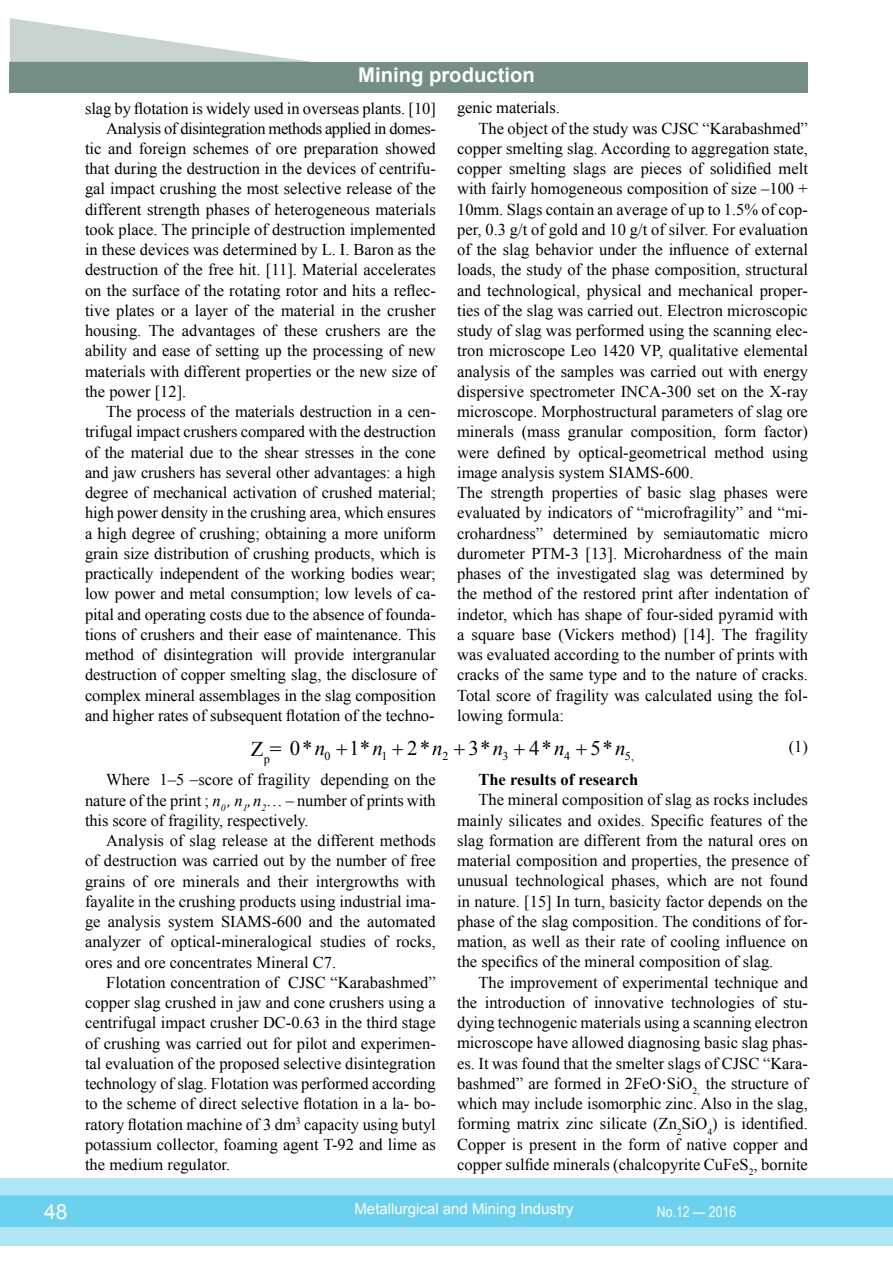
<style>
.page{position:relative;width:893px;height:1263px;background:#fff}
.page>*{position:absolute;margin:0;border:0;box-sizing:border-box;transform-origin:0 0}
.t1{font:21px "Times New Roman";color:#000}
.t2{font:21px "Arial";color:#fff}
.t3{font:20.85px "Times New Roman";color:#000}
.t4{font:700 20.25px "Arial";color:#fff}
.t5{font:16.5px/20.2px "Times New Roman";color:#000;text-align:justify}
.t6{font:16.5px "Times New Roman";letter-spacing:-.025em;color:#000}
.t7{font:700 16.5px "Times New Roman";color:#000}
.t8{font:15px "Arial";color:#fff}
.t9{font:15px "Arial Narrow";color:#fff}
.t10{font:12px "Times New Roman";color:#000}
.s1{font-style:italic}
.s2{font-size:20.85px}
.s3{font-style:italic;font-size:20.85px}
.s4{font-weight:700}
</style>
<div class="page">
<div style="left:0;top:1178px;width:893px;height:68px;background:#b0e6f6"></div>
<div style="left:0;top:1195px;width:893px;height:32px;background:#6cd1ef;border:2px solid #6cd1ef"></div>
<div style="left:10px;top:62px;width:798px;height:30px;background:#758f87"></div>
<svg style="left:10px;top:18px;width:300px;height:44px"></svg>
<p class="t4" style="left:358px;top:61px;width:178px">Mining production</p>
<p class="t5" style="left:85px;top:98px;width:352px">slag by flotation is widely used in overseas plants. [10]</p>
<p class="t6" style="left:106px;top:117px;width:331px">Analysis of disintegration methods applied in domes-</p>
<p class="t5" style="left:85px;top:138px;width:352px">tic and foreign schemes of ore preparation showed</p>
<p class="t5" style="left:85px;top:158px;width:352px">that during the destruction in the devices of centrifu-</p>
<p class="t5" style="left:85px;top:179px;width:352px">gal impact crushing the most selective release of the</p>
<p class="t5" style="left:85px;top:199px;width:352px">different strength phases of heterogeneous materials</p>
<p class="t5" style="left:85px;top:219px;width:352px">took place. The principle of destruction implemented</p>
<p class="t5" style="left:85px;top:239px;width:352px">in these devices was determined by L. I. Baron as the</p>
<p class="t5" style="left:85px;top:260px;width:352px">destruction of the free hit. [11]. Material accelerates</p>
<p class="t5" style="left:85px;top:280px;width:352px">on the surface of the rotating rotor and hits a reflec-</p>
<p class="t5" style="left:85px;top:300px;width:352px">tive plates or a layer of the material in the crusher</p>
<p class="t5" style="left:85px;top:320px;width:352px">housing. The advantages of these crushers are the</p>
<p class="t5" style="left:85px;top:341px;width:352px">ability and ease of setting up the processing of new</p>
<p class="t5" style="left:85px;top:361px;width:352px">materials with different properties or the new size of</p>
<p class="t5" style="left:85px;top:381px;width:103px">the power [12].</p>
<p class="t5" style="left:106px;top:401px;width:331px">The process of the materials destruction in a cen-</p>
<p class="t5" style="left:85px;top:422px;width:352px">trifugal impact crushers compared with the destruction</p>
<p class="t5" style="left:85px;top:442px;width:352px">of the material due to the shear stresses in the cone</p>
<p class="t5" style="left:85px;top:462px;width:352px">and jaw crushers has several other advantages: a high</p>
<p class="t5" style="left:85px;top:482px;width:352px">degree of mechanical activation of crushed material;</p>
<p class="t5" style="left:85px;top:502px;width:352px">high power density in the crushing area, which ensures</p>
<p class="t5" style="left:85px;top:523px;width:352px">a high degree of crushing; obtaining a more uniform</p>
<p class="t5" style="left:85px;top:543px;width:352px">grain size distribution of crushing products, which is</p>
<p class="t5" style="left:85px;top:563px;width:352px">practically independent of the working bodies wear;</p>
<p class="t5" style="left:85px;top:583px;width:352px">low power and metal consumption; low levels of ca-</p>
<p class="t5" style="left:85px;top:604px;width:352px">pital and operating costs due to the absence of founda-</p>
<p class="t5" style="left:85px;top:624px;width:352px">tions of crushers and their ease of maintenance. This</p>
<p class="t5" style="left:85px;top:644px;width:352px">method of disintegration will provide intergranular</p>
<p class="t5" style="left:85px;top:664px;width:352px">destruction of copper smelting slag, the disclosure of</p>
<p class="t5" style="left:85px;top:685px;width:352px">complex mineral assemblages in the slag composition</p>
<p class="t5" style="left:85px;top:705px;width:351px">and higher rates of subsequent flotation of the techno-</p>
<p class="t5" style="left:457px;top:97px;width:104px">genic materials.</p>
<p class="t5" style="left:478px;top:118px;width:331px">The object of the study was CJSC “Karabashmed”</p>
<p class="t5" style="left:457px;top:138px;width:352px">copper smelting slag. According to aggregation state,</p>
<p class="t5" style="left:457px;top:158px;width:352px">copper smelting slags are pieces of solidified melt</p>
<p class="t5" style="left:457px;top:178px;width:352px">with fairly homogeneous composition of size –100 +</p>
<p class="t5" style="left:457px;top:199px;width:352px">10mm. Slags contain an average of up to 1.5% of cop-</p>
<p class="t5" style="left:457px;top:219px;width:352px">per, 0.3 g/t of gold and 10 g/t of silver. For evaluation</p>
<p class="t5" style="left:457px;top:239px;width:352px">of the slag behavior under the influence of external</p>
<p class="t5" style="left:457px;top:259px;width:352px">loads, the study of the phase composition, structural</p>
<p class="t5" style="left:457px;top:280px;width:352px">and technological, physical and mechanical proper-</p>
<p class="t5" style="left:457px;top:300px;width:352px">ties of the slag was carried out. Electron microscopic</p>
<p class="t5" style="left:457px;top:320px;width:352px">study of slag was performed using the scanning elec-</p>
<p class="t5" style="left:457px;top:340px;width:352px">tron microscope Leo 1420 VP, qualitative elemental</p>
<p class="t5" style="left:457px;top:361px;width:352px">analysis of the samples was carried out with energy</p>
<p class="t5" style="left:457px;top:381px;width:352px">dispersive spectrometer INCA-300 set on the X-ray</p>
<p class="t5" style="left:457px;top:401px;width:352px">microscope. Morphostructural parameters of slag ore</p>
<p class="t5" style="left:457px;top:421px;width:352px">minerals (mass granular composition, form factor)</p>
<p class="t5" style="left:457px;top:442px;width:352px">were defined by optical-geometrical method using</p>
<p class="t5" style="left:457px;top:462px;width:238px">image analysis system SIAMS-600.</p>
<p class="t5" style="left:457px;top:482px;width:352px">The strength properties of basic slag phases were</p>
<p class="t5" style="left:457px;top:502px;width:352px">evaluated by indicators of “microfragility” and “mi-</p>
<p class="t5" style="left:457px;top:523px;width:352px">crohardness” determined by semiautomatic micro</p>
<p class="t5" style="left:457px;top:543px;width:352px">durometer PTM-3 [13]. Microhardness of the main</p>
<p class="t5" style="left:457px;top:563px;width:352px">phases of the investigated slag was determined by</p>
<p class="t5" style="left:457px;top:583px;width:352px">the method of the restored print after indentation of</p>
<p class="t5" style="left:457px;top:604px;width:352px">indetor, which has shape of four-sided pyramid with</p>
<p class="t5" style="left:457px;top:624px;width:352px">a square base (Vickers method) [14]. The fragility</p>
<p class="t5" style="left:457px;top:644px;width:352px">was evaluated according to the number of prints with</p>
<p class="t5" style="left:457px;top:664px;width:352px">cracks of the same type and to the nature of cracks.</p>
<p class="t5" style="left:457px;top:685px;width:352px">Total score of fragility was calculated using the fol-</p>
<p class="t5" style="left:457px;top:705px;width:108px">lowing formula:</p>
<p class="t3" style="left:349px;top:734px;width:35px">1*<span class="s1">n</span></p>
<p class="t3" style="left:407px;top:734px;width:37px">2*<span class="s1">n</span></p>
<p class="t3" style="left:469px;top:734px;width:36px">3*<span class="s1">n</span></p>
<p class="t3" style="left:529px;top:734px;width:37px">4*<span class="s1">n</span></p>
<p class="t3" style="left:590px;top:734px;width:37px">5*<span class="s1">n</span></p>
<p class="t5" style="left:789px;top:736px;width:21px">(1)</p>
<p class="t5" style="left:85px;top:769px;width:352px;text-indent:21px">Where 1–5 score of fragility depending on the nature of the print ; <span class="s1">n</span><sub>0</sub> <span class="s1">, n</span><sub>1</sub><span class="s1">,n</span><sub>2</sub>… – number of prints with this score of fragility, respectively.</p>
<p class="t5" style="left:85px;top:830px;width:352px;text-indent:21px">Analysis of slag release at the different methods of destruction was carried out by the number of free grains of ore minerals and their intergrowths with fayalite in the crushing products using industrial ima&shy;ge analysis system SIAMS-600 and the automated analyzer of optical-mineralogical studies of rocks, ores and ore concentrates Mineral C7.</p>
<p class="t5" style="left:85px;top:972px;width:352px;text-indent:21px">Flotation concentration of CJSC “Karabashmed” copper slag crushed in jaw and cone crushers using a centrifugal impact crusher DC-0.63 in the third stage of crushing was carried out for pilot and experimen&shy;tal evaluation of the proposed selective disintegration technology of slag. Flotation was performed according to the scheme of direct selective flotation in a la- bo&shy;ratory flotation machine of 3 dm<sup>3</sup> capacity using butyl potassium collector, foaming agent T-92 and lime as the medium regulator.</p>
<p class="t1" style="left:251px;top:734px;width:76px">Z<sub>p</sub>= <span class="s2">0*</span><span class="s3">n</span></p>
<p class="t10" style="left:325px;top:748px;width:8px">0</p>
<p class="t10" style="left:381px;top:748px;width:8px">1</p>
<p class="t10" style="left:442px;top:748px;width:8px">2</p>
<p class="t10" style="left:503px;top:748px;width:8px">3</p>
<p class="t10" style="left:564px;top:748px;width:8px">4</p>
<p class="t10" style="left:625px;top:748px;width:11px">5,</p>
<p class="t7" style="left:478px;top:768px;width:161px">The results of research</p>
<p class="t5" style="left:457px;top:789px;width:352px;text-indent:21px">The mineral composition of slag as rocks includes mainly silicates and oxides. Specific features of the slag formation are different from the natural ores on material composition and properties, the presence of unusual technological phases, which are not found in nature. [15] In turn, basicity factor depends on the phase of the slag composition. The conditions of for&shy;mation, as well as their rate of cooling influence on the specifics of the mineral composition of slag.</p>
<p class="t5" style="left:457px;top:972px;width:352px;text-indent:21px">The improvement of experimental technique and the introduction of innovative technologies of stu&shy;dying technogenic materials using a scanning electron microscope have allowed diagnosing basic slag phas&shy;es. It was found that the smelter slags of CJSC “Kara&shy;bashmed” are formed in 2FeO<span class="s4">·</span>SiO<sub>2,</sub> the structure of which may include isomorphic zinc. Also in the slag, forming matrix zinc silicate (Zn<sub>2</sub>SiO<sub>4</sub>) is identified.<br>Copper is present in the form of native copper and copper sulfide minerals (chalcopyrite CuFeS<sub>2</sub>, bornite</p>
<p class="t2" style="left:44px;top:1197px;width:25px">48</p>
<p class="t8" style="left:354px;top:1199px;width:221px">Metallurgical and Mining Industry</p>
<p class="t9" style="left:657px;top:1201px;width:81px">No.12 — 2016</p>
</div>
